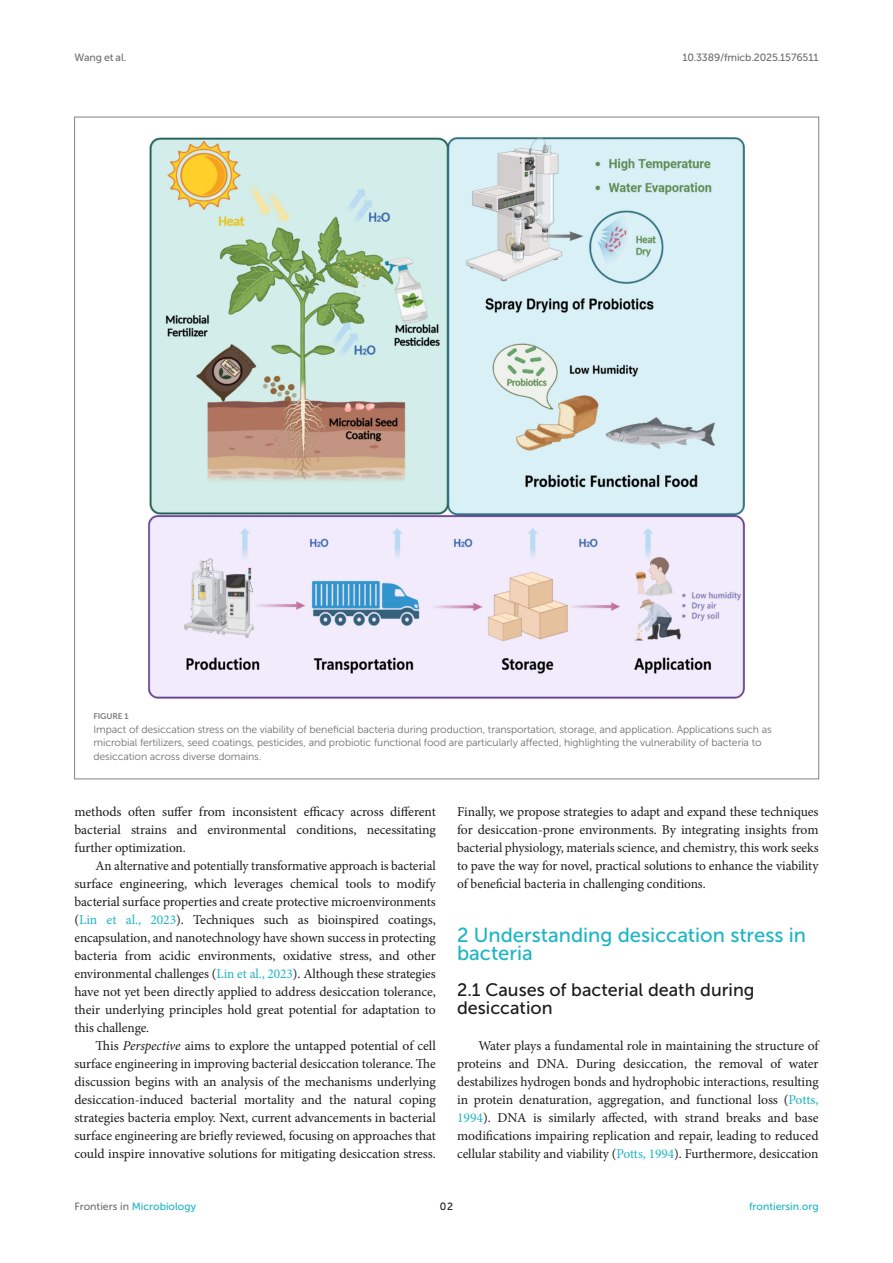
<style>
.page{position:relative;width:893px;height:1263px;background:#fff}
.page>*{position:absolute;margin:0;border:0;box-sizing:border-box;transform-origin:0 0}
.HEAD_1{font:20.25px/18px "Museo Sans 500";color:#1db5c3}
.HEAD_2_after_HEAD_1{font:18px/18px "Museo Sans 500";color:#1b1c1b}
.TEXT{font:13.5px/18px "Minion Pro";letter-spacing:-.005em;color:#1b1c1b;text-align:justify}
.FIG_LEG{font:10.5px/13.5px "Museo Sans 300";letter-spacing:-.01em;color:#706f70}
.t1{font:10.5px "Museo Sans 500";color:#1db5c3}
.t2{font:10.5px "Museo Sans 500";letter-spacing:-.015em;color:#706f70}
.t3{font:10.5px "Museo Sans 500";color:#1b1c1b}
.FIG_HD{font:8.25px "Museo Sans 700";letter-spacing:-.01em;color:#7e7f7f}
.s1{color:#1db5c3}
.s2{font-style:italic}
.s3{color:#706f70}
</style>
<div class="page">
<img style="left:148px;top:137px;width:597px;height:562px">
<p class="t2" style="left:74px;top:51px;width:53px">Wang et al.</p>
<p class="t2" style="left:682px;top:51px;width:138px">10.3389/fmicb.2025.1576511</p>
<p class="FIG_HD" style="left:94px;top:712px;width:37px">FIGURE 1</p>
<p class="FIG_LEG" style="left:94px;top:723px;width:680px">Impact of desiccation stress on the viability of beneficial bacteria during production, transportation, storage, and application. Applications such as microbial fertilizers, seed coatings, pesticides, and probiotic functional food are particularly affected, highlighting the vulnerability of bacteria to desiccation across diverse domains.</p>
<p class="TEXT" style="left:74px;top:803px;width:363px">methods often suffer from inconsistent efficacy across different bacterial strains and environmental conditions, necessitating further optimization.</p>
<p class="TEXT" style="left:74px;top:857px;width:363px;text-indent:21px">An alternative and potentially transformative approach is bacterial surface engineering, which leverages chemical tools to modify bacterial surface properties and create protective microenvironments (<span class="s1">Lin et al., 2023</span>). Techniques such as bioinspired coatings, encapsulation, and nanotechnology have shown success in protecting bacteria from acidic environments, oxidative stress, and other environmental challenges (<span class="s1">Lin et al., 2023</span>). Although these strategies have not yet been directly applied to address desiccation tolerance, their underlying principles hold great potential for adaptation to this challenge.</p>
<p class="TEXT" style="left:74px;top:1037px;width:363px;text-indent:21px">This <span class="s2">Perspective</span> aims to explore the untapped potential of cell surface engineering in improving bacterial desiccation tolerance. The discussion begins with an analysis of the mechanisms underlying desiccation-induced bacterial mortality and the natural coping strategies bacteria employ. Next, current advancements in bacterial surface engineering are briefly reviewed, focusing on approaches that could inspire innovative solutions for mitigating desiccation stress.</p>
<p class="TEXT" style="left:457px;top:803px;width:363px">Finally, we propose strategies to adapt and expand these techniques for desiccation-prone environments. By integrating insights from bacterial physiology, materials science, and chemistry, this work seeks to pave the way for novel, practical solutions to enhance the viability of beneficial bacteria in challenging conditions.</p>
<p class="HEAD_1" style="left:457px;top:926px;width:350px">2 Understanding desiccation stress in bacteria</p>
<p class="HEAD_2_after_HEAD_1" style="left:457px;top:981px;width:299px">2.1 Causes of bacterial death during desiccation</p>
<p class="TEXT" style="left:457px;top:1037px;width:363px;text-indent:21px">Water plays a fundamental role in maintaining the structure of proteins and DNA. During desiccation, the removal of water destabilizes hydrogen bonds and hydrophobic interactions, resulting in protein denaturation, aggregation, and functional loss (<span class="s1">Potts, 1994</span>). DNA is similarly affected, with strand breaks and base modifications impairing replication and repair, leading to reduced cellular stability and viability (<span class="s1">Potts, 1994</span>). Furthermore, desiccation</p>
<p class="t1" style="left:74px;top:1200px;width:123px"><span class="s3">Frontiers in</span> Microbiology</p>
<p class="t3" style="left:440px;top:1200px;width:15px">02</p>
<p class="t1" style="left:749px;top:1200px;width:71px">frontiersin.org</p>
</div>
